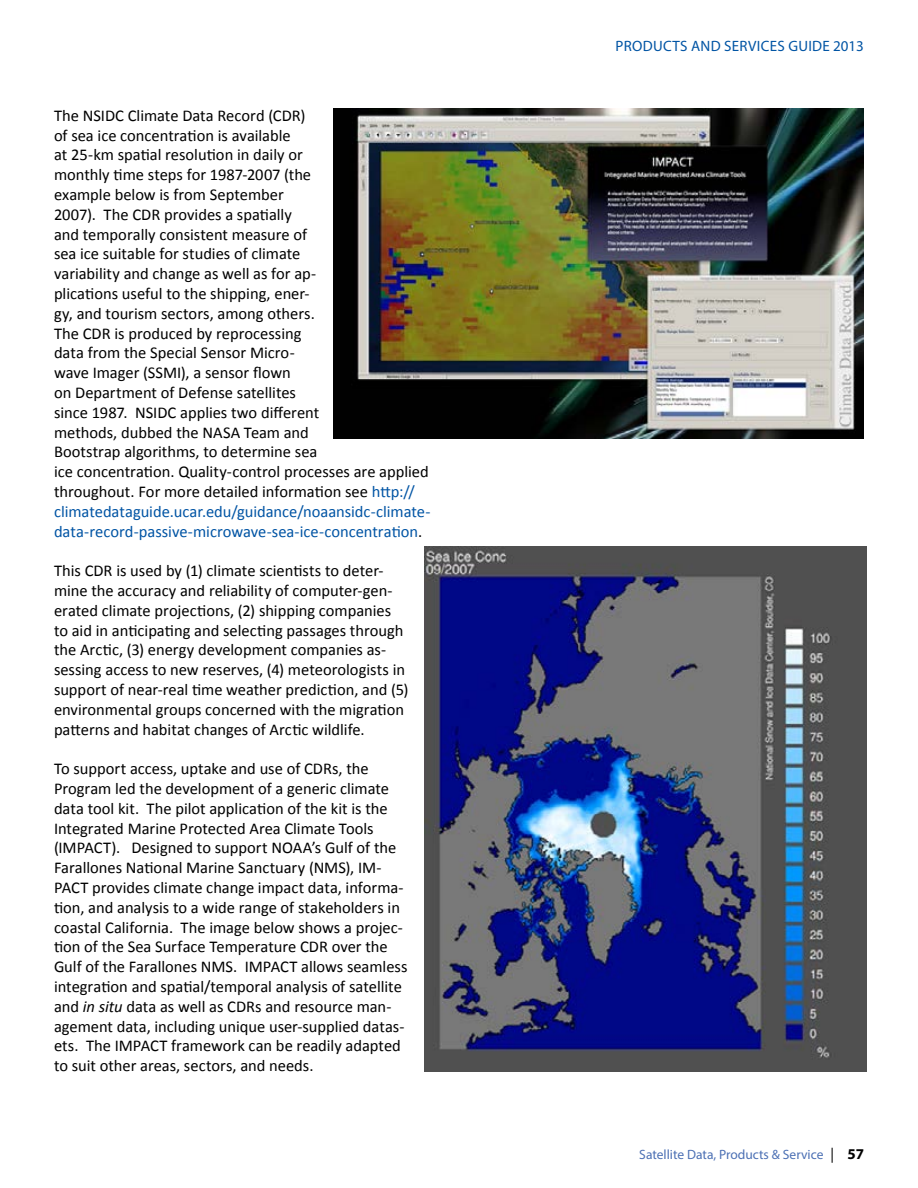
<style>
.page{position:relative;width:918px;height:1188px;background:#fff}
.page>*{position:absolute;margin:0;border:0;box-sizing:border-box;transform-origin:0 0}
.t1{font:16.5px/19.8px "Calibri";color:#000}
.t2{font:15px "Myriad Pro";letter-spacing:.02em;color:#0054a4}
.t3{font:13.5px "Myriad Pro";color:#4c70b4}
.s1{color:#0054a4}
.s2{font-style:italic}
.s3{font-size:15px;color:#000}
.s4{font-weight:700;font-size:15px;color:#000}
</style>
<div class="page">
<img style="left:334px;top:109px;width:530px;height:329px">
<img style="left:424px;top:546px;width:442px;height:526px">
<p class="t1" style="left:54px;top:106px;width:378px">The NSIDC Climate Data Record (CDR)<br>of sea ice concentration is available<br>at 25-km spatial resolution in daily or<br>monthly time steps for 1987-2007 (the<br>example below is from September<br>2007). The CDR provides a spatially<br>and temporally consistent measure of<br>sea ice suitable for studies of climate<br>variability and change as well as for ap-<br>plications useful to the shipping, ener-<br>gy, and tourism sectors, among others.<br>The CDR is produced by reprocessing<br>data from the Special Sensor Micro-<br>wave Imager (SSMI), a sensor flown<br>on Department of Defense satellites<br>since 1987. NSIDC applies two different<br>methods, dubbed the NASA Team and<br>Bootstrap algorithms, to determine sea<br>ice concentration. Quality-control processes are applied throughout. For more detailed information see <span class="s1">http:// climatedataguide.ucar.edu/guidance/noaansidc-climate&shy;data-record-passive-microwave-sea-ice-concentration</span>.</p>
<p class="t1" style="left:54px;top:561px;width:356px">This CDR is used by (1) climate scientists to deter&shy;mine the accuracy and reliability of computer-gen&shy;erated climate projections, (2) shipping companies to aid in anticipating and selecting passages through the Arctic, (3) energy development companies as&shy;sessing access to new reserves, (4) meteorologists in support of near-real time weather prediction, and (5) environmental groups concerned with the migration patterns and habitat changes of Arctic wildlife.</p>
<p class="t1" style="left:54px;top:759px;width:355px">To support access, uptake and use of CDRs, the Program led the development of a generic climate data tool kit. The pilot application of the kit is the Integrated Marine Protected Area Climate Tools (IMPACT). Designed to support NOAA’s Gulf of the Farallones National Marine Sanctuary (NMS), IM-PACT provides climate change impact data, informa&shy;tion, and analysis to a wide range of stakeholders in coastal California. The image below shows a projec&shy;tion of the Sea Surface Temperature CDR over the Gulf of the Farallones NMS. IMPACT allows seamless integration and spatial/temporal analysis of satellite and <span class="s2">in situ</span> data as well as CDRs and resource man&shy;agement data, including unique user-supplied datas&shy;ets. The IMPACT framework can be readily adapted to suit other areas, sectors, and needs.</p>
<p class="t2" style="left:616px;top:37px;width:250px">PRODUCTS AND SERVICES GUIDE 2013</p>
<p class="t3" style="left:639px;top:1146px;width:226px">Satellite Data, Products &amp; Service <span class="s3">|</span> <span class="s4">57</span></p>
</div>
